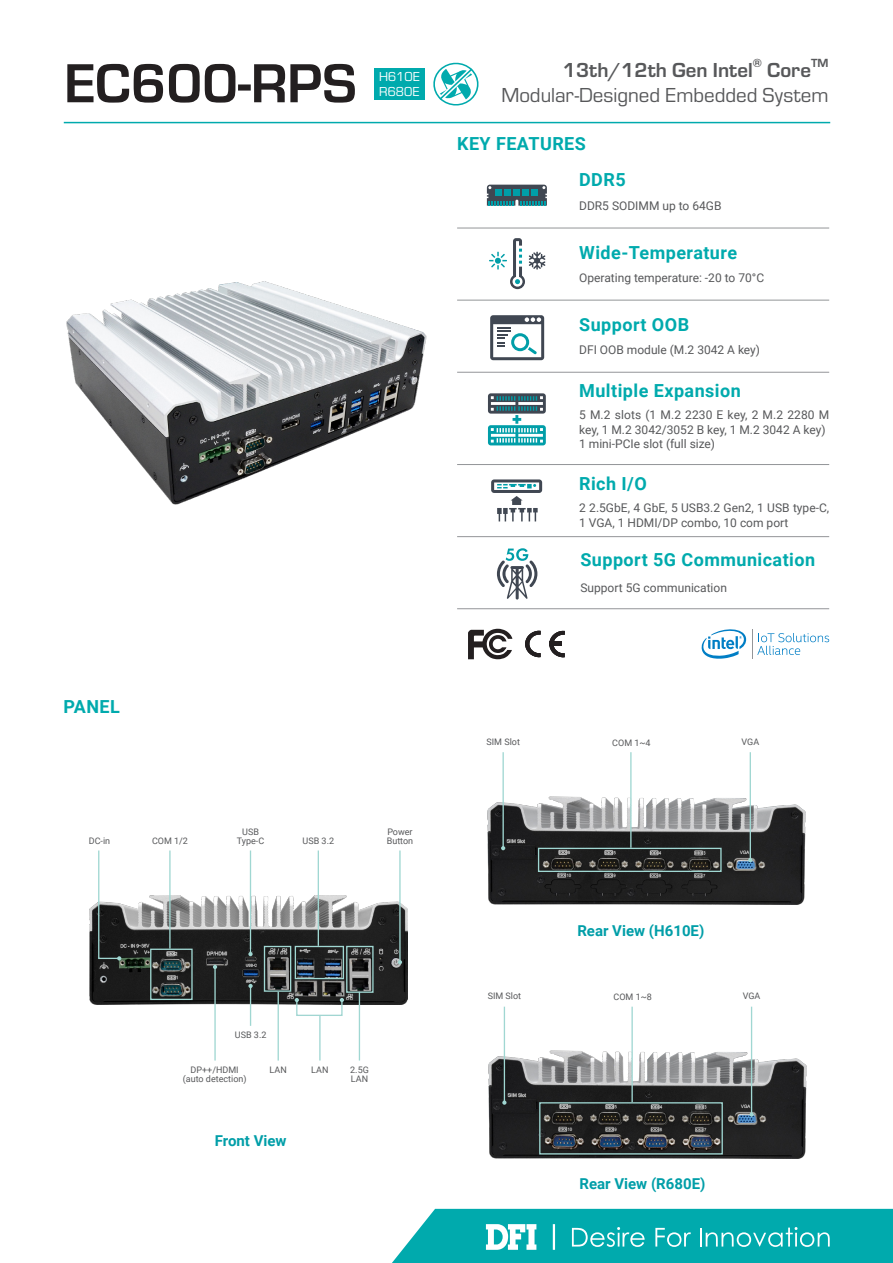
<style>
.page{position:relative;width:893px;height:1263px;background:#fff}
.page>*{position:absolute;margin:0;border:0;box-sizing:border-box;transform-origin:0 0}
.t1{font:700 57px "Eurostile";color:#231f20}
.t2{font:21px "Eurostile";color:#57585a}
.t3{font:700 21px "Eurostile";color:#57585a}
.t4{font:700 18px "Roboto";letter-spacing:.025em;color:#00aaad}
.t5{font:700 15px "Roboto";color:#009ea8}
.t6{font:13.5px "Eurostile";color:#fff}
.t7{font:700 12.3px "Eurostile";color:#57585a}
.t8{font:12px/14.4px "Roboto";color:#57585a}
.t9{font:9px/9px "Roboto";color:#57585a;text-align:center}
</style>
<div class="page">
<img style="left:487px;top:796px;width:318px;height:108px">
<img style="left:489px;top:1051px;width:317px;height:108px">
<img style="left:89px;top:896px;width:318px;height:109px">
<hr style="left:64px;top:122px;width:766px;height:1px;background:#00aaad">
<svg style="left:392px;top:1209px;width:501px;height:54px;background:#1eb4b6"></svg>
<svg style="left:433px;top:62px;width:46px;height:44px"></svg>
<div style="left:374px;top:68px;width:51px;height:32px;background:#00aaad"></div>
<hr style="left:457px;top:228px;width:372px;height:1px;background:#939598">
<hr style="left:457px;top:300px;width:372px;height:1px;background:#939598">
<hr style="left:457px;top:372px;width:372px;height:1px;background:#939598">
<hr style="left:457px;top:464px;width:372px;height:1px;background:#939598">
<hr style="left:457px;top:536px;width:372px;height:1px;background:#939598">
<img style="left:66px;top:281px;width:361px;height:224px">
<svg style="left:491px;top:479px;width:51px;height:42px"></svg>
<svg style="left:488px;top:393px;width:58px;height:52px"></svg>
<svg style="left:489px;top:238px;width:56px;height:51px"></svg>
<hr style="left:457px;top:608px;width:372px;height:1px;background:#939598">
<svg style="left:487px;top:185px;width:60px;height:21px"></svg>
<svg style="left:497px;top:548px;width:40px;height:51px"></svg>
<hr style="left:169px;top:850px;width:2px;height:98px;background:#a0d7d2">
<hr style="left:318px;top:850px;width:1px;height:96px;background:#a0d7d2">
<hr style="left:250px;top:850px;width:1px;height:104px;background:#a0d7d2">
<svg style="left:248px;top:952px;width:5px;height:4px"></svg>
<hr style="left:399px;top:850px;width:2px;height:112px;background:#a0d7d2">
<svg style="left:398px;top:960px;width:4px;height:4px"></svg>
<hr style="left:630px;top:752px;width:2px;height:96px;background:#a0d7d2">
<hr style="left:631px;top:1007px;width:2px;height:95px;background:#a0d7d2">
<div style="left:264px;top:946px;width:27px;height:46px;border:1px solid #a0d7d2"></div>
<div style="left:346px;top:946px;width:28px;height:47px;border:1px solid #a0d7d2"></div>
<hr style="left:502px;top:752px;width:2px;height:96px;background:#a0d7d2">
<svg style="left:501px;top:846px;width:4px;height:4px"></svg>
<hr style="left:504px;top:1007px;width:1px;height:95px;background:#a0d7d2">
<svg style="left:502px;top:1100px;width:4px;height:5px"></svg>
<hr style="left:750px;top:752px;width:1px;height:108px;background:#a0d7d2">
<svg style="left:748px;top:858px;width:4px;height:4px"></svg>
<hr style="left:751px;top:1007px;width:1px;height:107px;background:#a0d7d2">
<svg style="left:749px;top:1112px;width:5px;height:5px"></svg>
<div style="left:538px;top:848px;width:184px;height:24px;border:1px solid #a0d7d2"></div>
<div style="left:539px;top:1102px;width:184px;height:52px;border:1px solid #a0d7d2"></div>
<div style="left:296px;top:999px;width:47px;height:17px;border:1px solid #a1d6d2"></div>
<svg style="left:340px;top:998px;width:4px;height:4px"></svg>
<svg style="left:295px;top:998px;width:4px;height:4px"></svg>
<hr style="left:319px;top:1016px;width:2px;height:44px;background:#a0d7d2">
<hr style="left:278px;top:992px;width:1px;height:68px;background:#a0d7d2">
<hr style="left:359px;top:992px;width:1px;height:68px;background:#a0d7d2">
<hr style="left:214px;top:967px;width:2px;height:93px;background:#a0d7d2">
<svg style="left:213px;top:965px;width:4px;height:4px"></svg>
<hr style="left:250px;top:986px;width:1px;height:40px;background:#a0d7d2">
<svg style="left:248px;top:984px;width:5px;height:4px"></svg>
<div style="left:150px;top:948px;width:43px;height:52px;border:1px solid #a0d7d2"></div>
<div style="left:295px;top:946px;width:49px;height:33px;border:1px solid #a0d7d2"></div>
<svg style="left:97px;top:850px;width:24px;height:110px"></svg>
<svg style="left:490px;top:315px;width:54px;height:45px"></svg>
<svg style="left:468px;top:629px;width:44px;height:30px"></svg>
<svg style="left:525px;top:631px;width:16px;height:26px"></svg>
<svg style="left:549px;top:631px;width:16px;height:26px"></svg>
<svg style="left:701px;top:629px;width:46px;height:30px"></svg>
<hr style="left:752px;top:629px;width:1px;height:30px;background:#939598">
<svg style="left:757px;top:633px;width:72px;height:22px"></svg>
<p class="t1" style="left:64px;top:42px;width:294px">EC600-RPS</p>
<p class="t6" style="left:379px;top:68px;width:42px">H610E</p>
<p class="t6" style="left:379px;top:83px;width:42px">R680E</p>
<p class="t3" style="left:563px;top:55px;width:191px">13th/12th Gen Intel</p>
<p class="t7" style="left:753px;top:54px;width:11px">®</p>
<p class="t3" style="left:767px;top:55px;width:45px">Core</p>
<p class="t7" style="left:811px;top:54px;width:19px">TM</p>
<p class="t2" style="left:501px;top:81px;width:329px">Modular-Designed Embedded System</p>
<p class="t4" style="left:457px;top:131px;width:130px">KEY FEATURES</p>
<p class="t4" style="left:579px;top:167px;width:48px">DDR5</p>
<p class="t8" style="left:579px;top:198px;width:144px">DDR5 SODIMM up to 64GB</p>
<p class="t4" style="left:579px;top:240px;width:159px">Wide-Temperature</p>
<p class="t8" style="left:579px;top:270px;width:186px">Operating temperature: -20 to 70°C</p>
<p class="t4" style="left:579px;top:312px;width:111px">Support OOB</p>
<p class="t8" style="left:579px;top:342px;width:182px">DFI OOB module (M.2 3042 A key)</p>
<p class="t4" style="left:579px;top:377px;width:163px">Multiple Expansion</p>
<p class="t8" style="left:579px;top:407px;width:252px">5 M.2 slots (1 M.2 2230 E key, 2 M.2 2280 M key, 1 M.2 3042/3052 B key, 1 M.2 3042 A key)</p>
<p class="t8" style="left:579px;top:436px;width:137px">1 mini-PCIe slot (full size)</p>
<p class="t4" style="left:579px;top:470px;width:69px">Rich I/O</p>
<p class="t8" style="left:579px;top:500px;width:252px">2 2.5GbE, 4 GbE, 5 USB3.2 Gen2, 1 USB type-C,<br>1 VGA, 1 HDMI/DP combo, 10 com port</p>
<p class="t4" style="left:580px;top:547px;width:236px">Support 5G Communication</p>
<p class="t8" style="left:580px;top:580px;width:148px">Support 5G communication</p>
<p class="t4" style="left:63px;top:694px;width:58px">PANEL</p>
<p class="t9" style="left:237px;top:827px;width:29px">USB<br>Type-C</p>
<p class="t9" style="left:387px;top:827px;width:27px">Power</p>
<p class="t9" style="left:89px;top:836px;width:23px">DC-in</p>
<p class="t9" style="left:387px;top:836px;width:28px">Button</p>
<p class="t9" style="left:152px;top:836px;width:37px">COM 1/2</p>
<p class="t9" style="left:303px;top:836px;width:33px">USB 3.2</p>
<p class="t9" style="left:235px;top:1030px;width:33px">USB 3.2</p>
<p class="t9" style="left:191px;top:1064px;width:50px">DP++/HDMI</p>
<p class="t9" style="left:183px;top:1073px;width:65px">(auto detection)</p>
<p class="t9" style="left:270px;top:1064px;width:19px">LAN</p>
<p class="t9" style="left:350px;top:1064px;width:20px">2.5G</p>
<p class="t9" style="left:351px;top:1073px;width:19px">LAN</p>
<p class="t9" style="left:311px;top:1064px;width:19px">LAN</p>
<p class="t5" style="left:215px;top:1130px;width:73px">Front View</p>
<p class="t9" style="left:486px;top:737px;width:35px">SIM Slot</p>
<p class="t9" style="left:612px;top:737px;width:40px">COM 1~4</p>
<p class="t9" style="left:741px;top:737px;width:19px">VGA</p>
<p class="t9" style="left:488px;top:991px;width:35px">SIM Slot</p>
<p class="t5" style="left:577px;top:920px;width:129px">Rear View (H610E)</p>
<p class="t9" style="left:613px;top:992px;width:40px">COM 1~8</p>
<p class="t9" style="left:743px;top:991px;width:19px">VGA</p>
<p class="t5" style="left:579px;top:1173px;width:127px">Rear View (R680E)</p>
</div>
